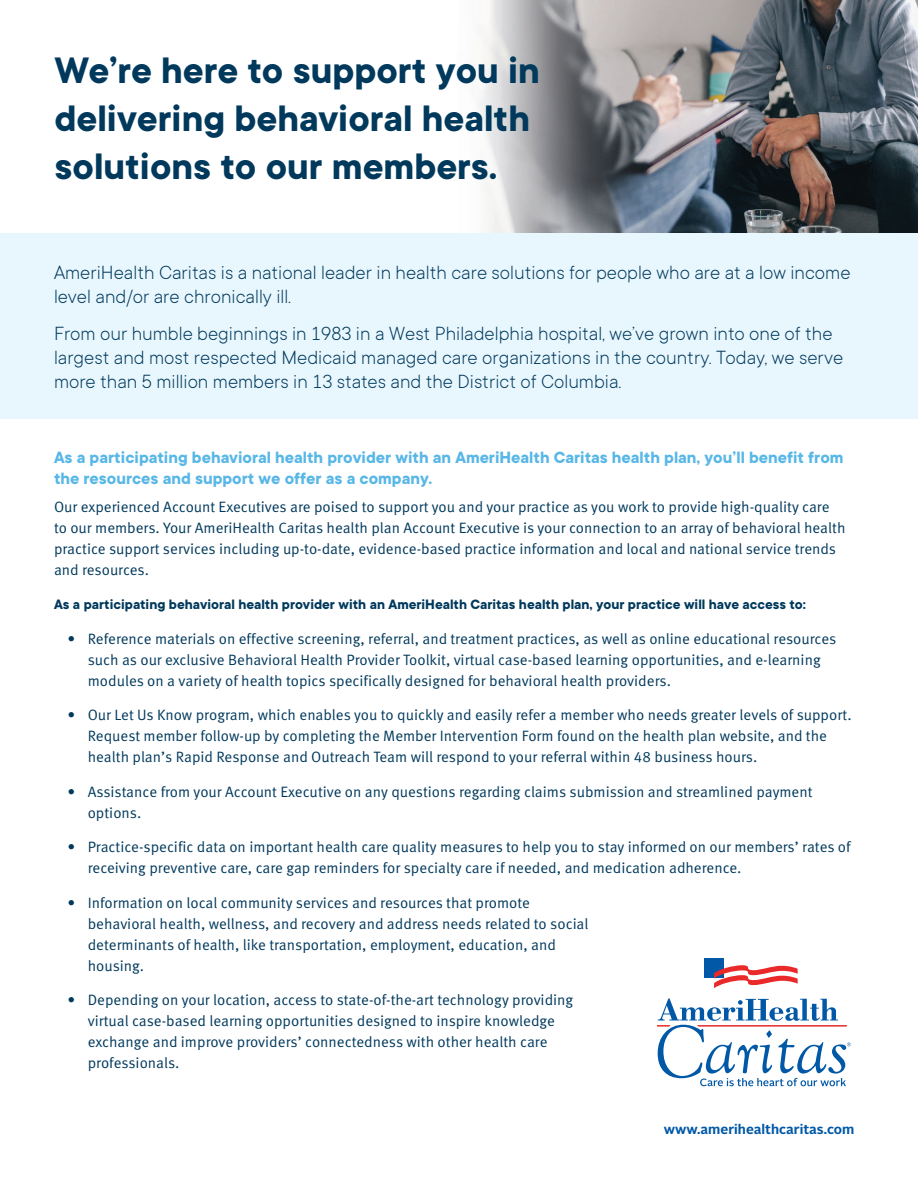
<style>
.page{position:relative;width:918px;height:1188px;background:#fff}
.page>*{position:absolute;margin:0;border:0;box-sizing:border-box;transform-origin:0 0}
.t1{font:700 40.5px/48px "TT Commons";color:#00395c}
.Sub-headline{font:300 21px/24px "TT Commons";color:#00395c}
.Topic_Header{font:700 18px/21px "TT Commons";color:#58b7e7}
.Bullets{font:15px/21px "Meta Pro Norm";color:#00395c}
.Body_Copy{font:15px/21px "Meta Pro Norm";color:#00395c}
.Body_Copy-2{font:700 15px "TT Commons";color:#00395c}
.t2{font:700 13.5px "Alright Sans";color:#0158a6}
</style>
<div class="page">
<img style="left:478px;top:0;width:440px;height:233px">
<div style="left:0;top:233px;width:918px;height:186px;background:#e8f6fd"></div>
<div style="left:704px;top:958px;width:20px;height:20px;background:#0158a6"></div>
<svg style="left:714px;top:965px;width:84px;height:23px"></svg>
<svg style="left:657px;top:998px;width:194px;height:88px"></svg>
<h1 class="t1" style="left:55px;top:47px;width:487px">We’re here to support you in delivering behavioral health solutions to our members.</h1>
<p class="Sub-headline" style="left:54px;top:260px;width:798px">AmeriHealth Caritas is a national leader in health care solutions for people who are at a low income level and/or are chronically ill.</p>
<p class="Sub-headline" style="left:54px;top:322px;width:791px">From our humble beginnings in 1983 in a West Philadelphia hospital, we’ve grown into one of the largest and most respected Medicaid managed care organizations in the country. Today, we serve more than 5 million members in 13 states and the District of Columbia.</p>
<p class="Topic_Header" style="left:54px;top:448px;width:791px">As a participating behavioral health provider with an AmeriHealth Caritas health plan, you’ll benefit from the resources and support we offer as a company.</p>
<p class="Body_Copy" style="left:54px;top:495px;width:793px">Our experienced Account Executives are poised to support you and your practice as you work to provide high-quality care to our members. Your AmeriHealth Caritas health plan Account Executive is your connection to an array of behavioral health practice support services including up-to-date, evidence-based practice information and local and national service trends and resources.</p>
<p class="Body_Copy-2" style="left:54px;top:596px;width:754px">As a participating behavioral health provider with an AmeriHealth Caritas health plan, your practice will have access to:</p>
<p class="Bullets" style="left:88px;top:627px;width:750px;text-indent:-20px">• Reference materials on effective screening, referral, and treatment practices, as well as online educational resources such as our exclusive Behavioral Health Provider Toolkit, virtual case-based learning opportunities, and e-learning modules on a variety of health topics specifically designed for behavioral health providers.</p>
<p class="Bullets" style="left:88px;top:704px;width:765px;text-indent:-20px">• Our Let Us Know program, which enables you to quickly and easily refer a member who needs greater levels of support.<br>Request member follow-up by completing the Member Intervention Form found on the health plan website, and the health plan’s Rapid Response and Outreach Team will respond to your referral within 48 business hours.</p>
<p class="Bullets" style="left:88px;top:780px;width:726px;text-indent:-20px">• Assistance from your Account Executive on any questions regarding claims submission and streamlined payment options.</p>
<p class="Bullets" style="left:88px;top:836px;width:764px;text-indent:-20px">• Practice-specific data on important health care quality measures to help you to stay informed on our members’ rates of receiving preventive care, care gap reminders for specialty care if needed, and medication adherence.</p>
<p class="Bullets" style="left:88px;top:891px;width:502px;text-indent:-20px">• Information on local community services and resources that promote behavioral health, wellness, and recovery and address needs related to social determinants of health, like transportation, employment, education, and housing.</p>
<p class="Bullets" style="left:88px;top:989px;width:487px;text-indent:-20px">• Depending on your location, access to state-of-the-art technology providing virtual case-based learning opportunities designed to inspire knowledge exchange and improve providers’ connectedness with other health care professionals.</p>
<p class="t2" style="left:664px;top:1120px;width:192px">www.amerihealthcaritas.com</p>
</div>
